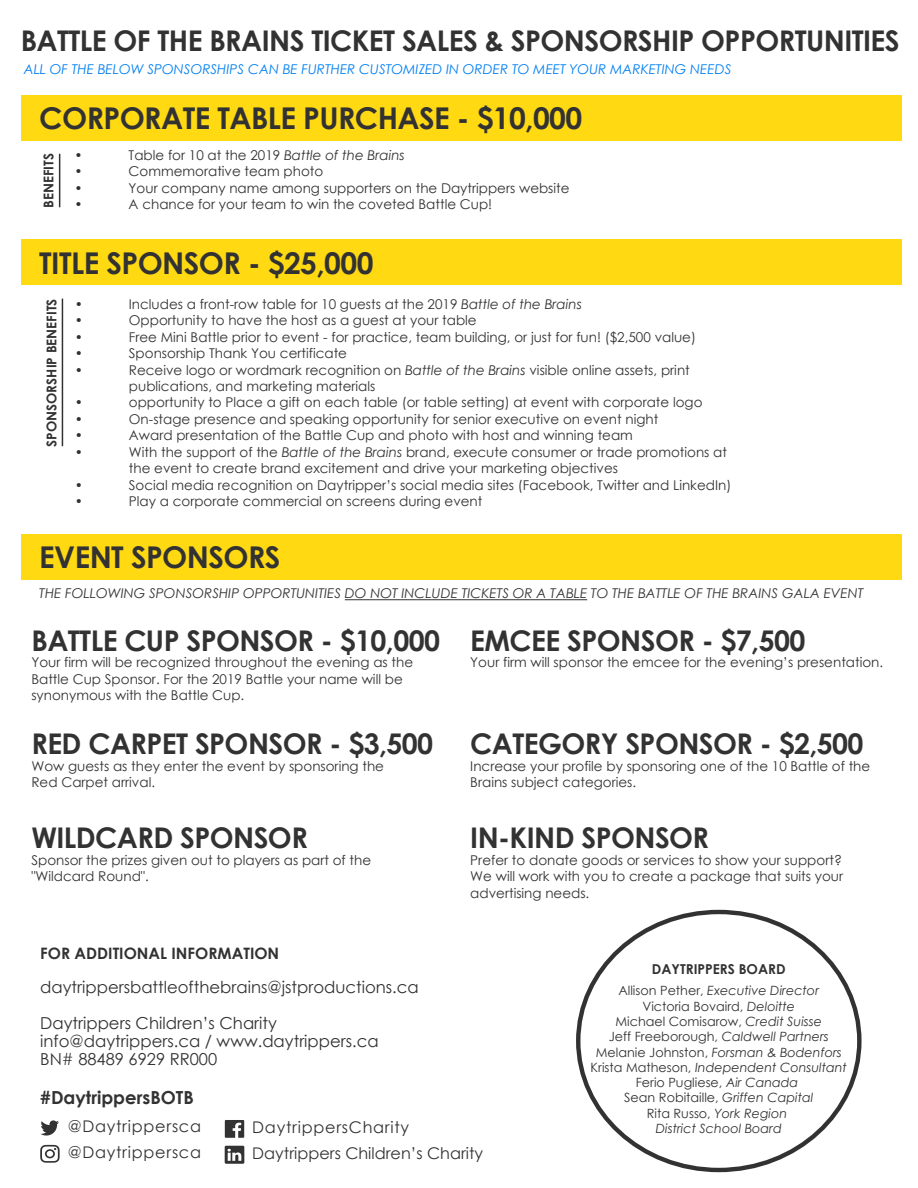
<style>
.page{position:relative;width:918px;height:1188px;background:#fff}
.page>*{position:absolute;margin:0;border:0;box-sizing:border-box;transform-origin:0 0}
.t1{font:700 30px "Century Gothic";letter-spacing:-.02em;color:#323232}
.t2{font:700 28.5px "Century Gothic";letter-spacing:-.02em;color:#323232}
.t3{font:700 18px "Century Gothic";color:#323232}
.t4{font:16.5px/36px "Century Gothic";color:#323232}
.t5{font:16.05px "Century Gothic";letter-spacing:.045em;color:#323232}
.t6{font:16.05px "Century Gothic";color:#323232}
.t7{font:700 15.75px "Century Gothic";color:#323232}
.t8{font:700 13.65px "Century Gothic";color:#323232}
.t9{font:13.5px/16.5px "Century Gothic";color:#323232}
.t10{font:italic 13.5px "Century Gothic";color:#323232}
.t11{font:italic 13.5px "Century Gothic";color:#007ff2}
.t12{font:700 13.5px "Century Gothic";color:#323232}
.t13{font:italic 12.75px/15.3px "Century Gothic";color:#323232;text-align:center}
.s1{font-style:italic}
.s2{font-style:normal}
</style>
<div class="page">
<div style="left:21px;top:95px;width:881px;height:46px;background:#ffd912"></div>
<div style="left:21px;top:240px;width:881px;height:45px;background:#ffd912"></div>
<div style="left:21px;top:534px;width:881px;height:46px;background:#ffd912"></div>
<hr style="left:62px;top:299px;width:1px;height:147px;background:#323232">
<hr style="left:345px;top:599px;width:242px;height:1px;background:#323232">
<hr style="left:59px;top:154px;width:1px;height:53px;background:#323232">
<svg style="left:225px;top:1120px;width:19px;height:18px"></svg>
<svg style="left:225px;top:1146px;width:19px;height:18px"></svg>
<svg style="left:40px;top:1145px;width:20px;height:18px"></svg>
<svg style="left:41px;top:1120px;width:18px;height:16px"></svg>
<h2 class="t2" style="left:21px;top:19px;width:880px">BATTLE OF THE BRAINS TICKET SALES &amp; SPONSORSHIP OPPORTUNITIES</h2>
<p class="t11" style="left:24px;top:60px;width:709px">ALL OF THE BELOW SPONSORSHIPS CAN BE FURTHER CUSTOMIZED IN ORDER TO MEET YOUR MARKETING NEEDS</p>
<h1 class="t1" style="left:39px;top:96px;width:544px">CORPORATE TABLE PURCHASE - $10,000</h1>
<p class="t9" style="left:75px;top:146px;width:10px">•</p>
<p class="t9" style="left:129px;top:146px;width:278px">Table for 10 at the 2019 <span class="s1">Battle of the Brains</span></p>
<p class="t9" style="left:75px;top:163px;width:10px">•</p>
<p class="t9" style="left:129px;top:163px;width:196px">Commemorative team photo</p>
<p class="t9" style="left:75px;top:179px;width:10px">•</p>
<p class="t9" style="left:129px;top:179px;width:442px">Your company name among supporters on the Daytrippers website</p>
<p class="t12" style="left:38px;top:208px;width:56px;rotate:-90deg">BENEFITS</p>
<p class="t9" style="left:75px;top:196px;width:10px">•</p>
<p class="t9" style="left:129px;top:196px;width:365px">A chance for your team to win the coveted Battle Cup!</p>
<h1 class="t1" style="left:39px;top:240px;width:336px">TITLE SPONSOR - $25,000</h1>
<p class="t12" style="left:41px;top:447px;width:150px;rotate:-90deg">SPONSORSHIP BENEFITS</p>
<p class="t9" style="left:75px;top:295px;width:10px">•</p>
<p class="t9" style="left:129px;top:295px;width:455px">Includes a front-row table for 10 guests at the 2019 <span class="s1">Battle of the Brains</span></p>
<p class="t9" style="left:75px;top:312px;width:10px">•</p>
<p class="t9" style="left:129px;top:312px;width:349px">Opportunity to have the host as a guest at your table</p>
<p class="t9" style="left:75px;top:328px;width:10px">•</p>
<p class="t9" style="left:129px;top:328px;width:569px">Free Mini Battle prior to event - for practice, team building, or just for fun! ($2,500 value)</p>
<p class="t9" style="left:75px;top:345px;width:10px">•</p>
<p class="t9" style="left:129px;top:345px;width:220px">Sponsorship Thank You certificate</p>
<p class="t9" style="left:75px;top:361px;width:10px">•</p>
<p class="t9" style="left:129px;top:361px;width:562px">Receive logo or wordmark recognition on <span class="s1">Battle of the Brains</span> visible online assets, print publications, and marketing materials</p>
<p class="t9" style="left:75px;top:394px;width:10px">•</p>
<p class="t9" style="left:129px;top:394px;width:575px">opportunity to Place a gift on each table (or table setting) at event with corporate logo</p>
<p class="t9" style="left:75px;top:411px;width:10px">•</p>
<p class="t9" style="left:129px;top:411px;width:531px">On-stage presence and speaking opportunity for senior executive on event night</p>
<p class="t9" style="left:75px;top:427px;width:10px">•</p>
<p class="t9" style="left:129px;top:427px;width:506px">Award presentation of the Battle Cup and photo with host and winning team</p>
<p class="t9" style="left:75px;top:444px;width:10px">•</p>
<p class="t9" style="left:129px;top:444px;width:600px">With the support of the <span class="s1">Battle of the Brains</span> brand, execute consumer or trade promotions at the event to create brand excitement and drive your marketing objectives</p>
<p class="t9" style="left:75px;top:477px;width:10px">•</p>
<p class="t9" style="left:129px;top:477px;width:604px">Social media recognition on Daytripper’s social media sites (Facebook, Twitter and LinkedIn)</p>
<p class="t9" style="left:75px;top:493px;width:10px">•</p>
<p class="t9" style="left:129px;top:493px;width:355px">Play a corporate commercial on screens during event</p>
<h1 class="t1" style="left:39px;top:534px;width:243px">EVENT SPONSORS</h1>
<p class="t10" style="left:39px;top:584px;width:826px">THE FOLLOWING SPONSORSHIP OPPORTUNITIES DO NOT INCLUDE TICKETS OR A TABLE TO THE BATTLE OF THE BRAINS GALA EVENT</p>
<h2 class="t2" style="left:31px;top:619px;width:410px">BATTLE CUP SPONSOR - $10,000</h2>
<p class="t9" style="left:31px;top:654px;width:383px">Your firm will be recognized throughout the evening as the<br>Battle Cup Sponsor. For the 2019 Battle your name will be synonymous with the Battle Cup.</p>
<h2 class="t2" style="left:31px;top:722px;width:403px">RED CARPET SPONSOR - $3,500</h2>
<p class="t9" style="left:31px;top:758px;width:354px">Wow guests as they enter the event by sponsoring the<br>Red Carpet arrival.</p>
<h2 class="t2" style="left:31px;top:816px;width:278px">WILDCARD SPONSOR</h2>
<p class="t9" style="left:31px;top:852px;width:341px">Sponsor the prizes given out to players as part of the "Wildcard Round".</p>
<h2 class="t2" style="left:470px;top:619px;width:337px">EMCEE SPONSOR - $7,500</h2>
<p class="t9" style="left:470px;top:654px;width:414px">Your firm will sponsor the emcee for the evening’s presentation.</p>
<h2 class="t2" style="left:470px;top:722px;width:395px">CATEGORY SPONSOR - $2,500</h2>
<p class="t9" style="left:470px;top:758px;width:401px">Increase your profile by sponsoring one of the 10 Battle of the<br>Brains subject categories.</p>
<h2 class="t2" style="left:470px;top:816px;width:240px">IN-KIND SPONSOR</h2>
<p class="t9" style="left:470px;top:852px;width:374px;text-align:justify">Prefer to donate goods or services to show your support?<br>We will work with you to create a package that suits your advertising needs.</p>
<p class="t7" style="left:40px;top:942px;width:241px">FOR ADDITIONAL INFORMATION</p>
<p class="t4" style="left:40px;top:968px;width:380px">daytrippersbattleofthebrains@jstproductions.ca<br>Daytrippers Children’s Charity</p>
<p class="t4" style="left:40px;top:1031px;width:340px;line-height:18px">info@daytrippers.ca / www.daytrippers.ca<br>BN# 88489 6929 RR000</p>
<h3 class="t3" style="left:40px;top:1084px;width:155px">#DaytrippersBOTB</h3>
<p class="t5" style="left:68px;top:1115px;width:135px">@Daytrippersca</p>
<p class="t5" style="left:252px;top:1116px;width:158px">DaytrippersCharity</p>
<p class="t5" style="left:68px;top:1141px;width:135px">@Daytrippersca</p>
<p class="t6" style="left:252px;top:1142px;width:232px">Daytrippers Children’s Charity</p>
<p class="t8" style="left:652px;top:958px;width:135px">DAYTRIPPERS BOARD</p>
<p class="t13" style="left:591px;top:983px;width:258px"><span class="s2">Allison Pether,</span> Executive Director<br><span class="s2">Victoria Bovaird,</span> Deloitte<br><span class="s2">Michael Comisarow,</span> Credit Suisse<br><span class="s2">Jeff Freeborough,</span> Caldwell Partners<br><span class="s2">Melanie Johnston,</span> Forsman &amp; Bodenfors<br><span class="s2">Krista Matheson,</span> Independent Consultant<br><span class="s2">Ferio Pugliese,</span> Air Canada<br><span class="s2">Sean Robitaille,</span> Griffen Capital<br><span class="s2">Rita Russo,</span> York Region<br>District School Board</p>
</div>
